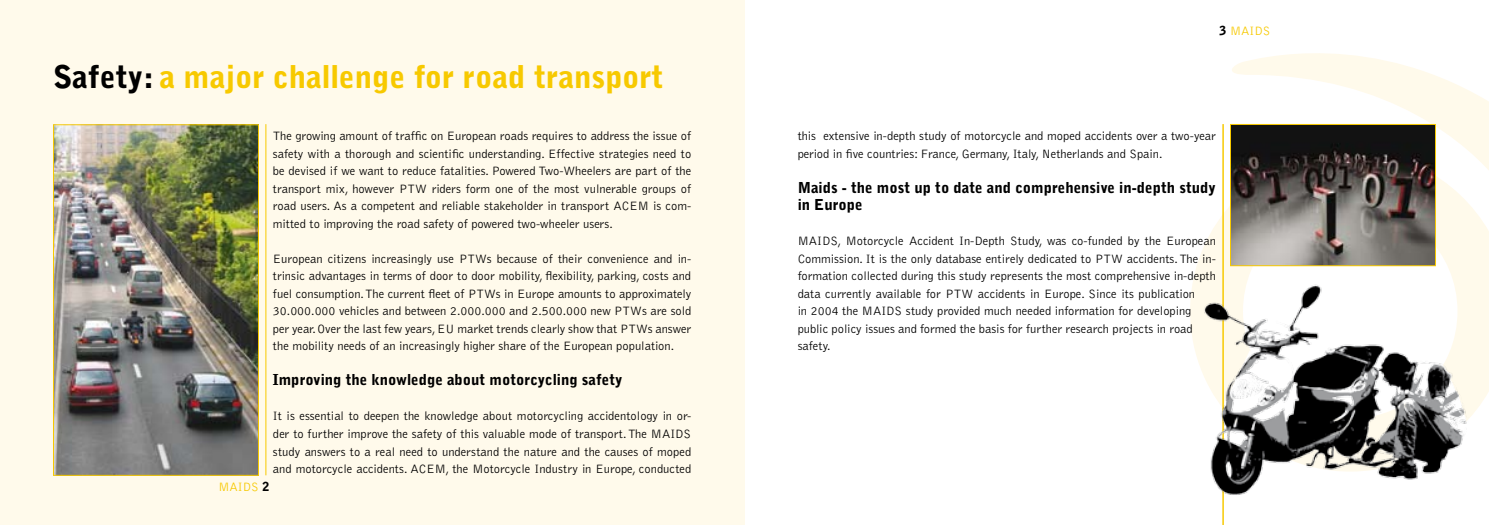
<style>
.page{position:relative;width:1489px;height:525px;background:#fff}
.page>*{position:absolute;margin:0;border:0;box-sizing:border-box;transform-origin:0 0}
.t1{font:900 31.25px "Bell Gothic";color:#f7c900}
.t2{font:900 15px/17.5px "Bell Gothic";color:#000}
.t3{font:300 12.5px/17.5px "Bell Gothic";color:#000;text-align:justify}
.t4{font:300 12.5px "Bell Gothic";color:#f7c900}
.s1{color:#000}
</style>
<div class="page">
<div style="left:0;top:0;width:744px;height:524px;background:#fffaeb"></div>
<svg style="left:1223px;top:53px;width:265px;height:98px"></svg>
<svg style="left:1190px;top:151px;width:298px;height:268px;fill:#fffaee"></svg>
<hr style="left:1222px;top:124px;width:1px;height:400px;background:#f7c900">
<img style="left:55px;top:126px;width:202px;height:347px">
<div style="left:53px;top:124px;width:206px;height:351px;border:1px solid #f7c900"></div>
<hr style="left:265px;top:124px;width:1px;height:351px;background:#f7c900">
<img style="left:1232px;top:126px;width:201px;height:138px">
<div style="left:1230px;top:124px;width:205px;height:142px;border:1px solid #f7c900"></div>
<img style="left:1201px;top:281px;width:267px;height:214px">
<h1 class="t1" style="left:53px;top:58px;width:612px"><span class="s1">Safety:</span> a major challenge for road transport</h1>
<p class="t4" style="left:218px;top:479px;width:42px">MAIDS</p>
<p class="t3" style="left:273px;top:127px;width:420px">The growing amount of traffic on European roads requires to address the issue of safety with a thorough and scientific understanding. Effective strategies need to be devised if we want to reduce fatalities. Powered Two-Wheelers are part of the transport mix, however PTW riders form one of the most vulnerable groups of road users. As a competent and reliable stakeholder in transport ACEM is com&shy;mitted to improving the road safety of powered two-wheeler users.</p>
<p class="t3" style="left:273px;top:250px;width:420px">European citizens increasingly use PTWs because of their convenience and in&shy;trinsic advantages in terms of door to door mobility, flexibility, parking, costs and fuel consumption. The current fleet of PTWs in Europe amounts to approximately 30.000.000 vehicles and between 2.000.000 and 2.500.000 new PTWs are sold per year. Over the last few years, EU market trends clearly show that PTWs answer the mobility needs of an increasingly higher share of the European population.</p>
<p class="t2" style="left:273px;top:371px;width:351px">Improving the knowledge about motorcycling safety</p>
<p class="t3" style="left:273px;top:407px;width:420px">It is essential to deepen the knowledge about motorcycling accidentology in or&shy;der to further improve the safety of this valuable mode of transport. The MAIDS study answers to a real need to understand the nature and the causes of moped and motorcycle accidents. ACEM, the Motorcycle Industry in Europe, conducted</p>
<p class="t4" style="left:1230px;top:24px;width:42px">MAIDS</p>
<p class="t3" style="left:797px;top:127px;width:420px">this extensive in-depth study of motorcycle and moped accidents over a two-year period in five countries: France, Germany, Italy, Netherlands and Spain.</p>
<p class="t2" style="left:797px;top:179px;width:420px">Maids - the most up to date and comprehensive in-depth study in Europe</p>
<p class="t3" style="left:797px;top:232px;width:420px;text-align:left">MAIDS, Motorcycle Accident In-Depth Study, was co-funded by the European Commission. It is the only database entirely dedicated to PTW accidents. The in&shy;formation collected during this study represents the most comprehensive in-depth data currently available for PTW accidents in Europe. Since its publication<br>in 2004 the MAIDS study provided much needed information for developing public policy issues and formed the basis for further research projects in road safety.</p>
</div>
